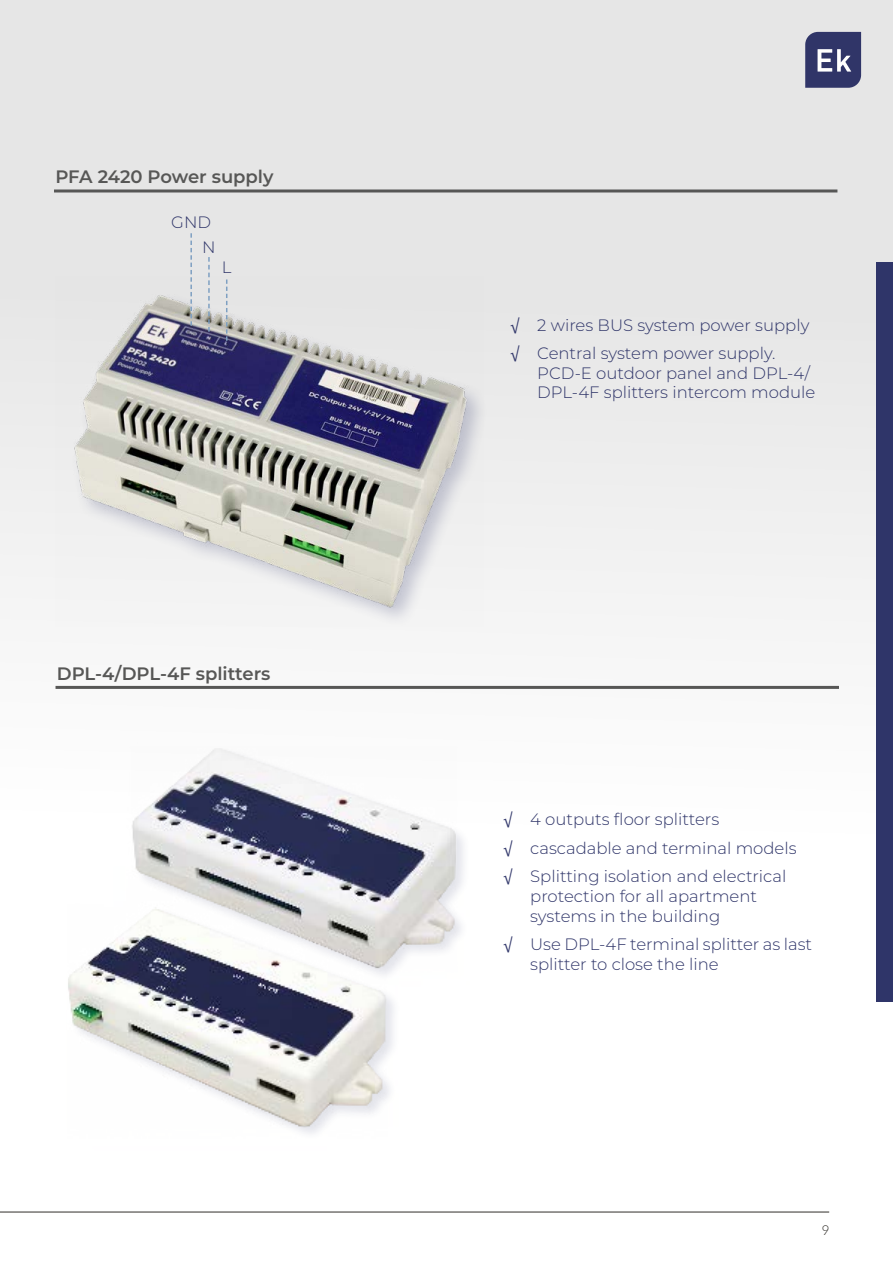
<style>
.page{position:relative;width:893px;height:1263px;background:#fff}
.page>*{position:absolute;margin:0;border:0;box-sizing:border-box;transform-origin:0 0}
.t1{font:600 18px "Montserrat";color:#575756}
.t2{font:300 16.5px/28.3px "Montserrat";color:#2f3569}
.t3{font:300 13.5px "Lato";color:#312e29}
.s1{font-family:"Helvetica Neue LT Std";font-weight:400}
</style>
<div class="page">
<div style="left:0;top:0;width:893px;height:880px;background:linear-gradient(to bottom,#e0e0e0,#fefefe)"></div>
<svg style="left:805px;top:32px;width:56px;height:56px;background:#4c507c"></svg>
<hr style="left:0;top:1212px;width:829px;height:1px;background:#312e29">
<div style="left:876px;top:262px;width:17px;height:739px;background:#2f3569"></div>
<img style="left:55px;top:277px;width:429px;height:349px">
<hr style="left:54px;top:189px;width:783px;height:3px;background:#575756">
<hr style="left:56px;top:686px;width:783px;height:3px;background:#575756">
<svg style="left:190px;top:233px;width:2px;height:93px"></svg>
<svg style="left:208px;top:257px;width:2px;height:75px"></svg>
<svg style="left:226px;top:279px;width:1px;height:62px"></svg>
<img style="left:0;top:701px;width:561px;height:433px">
<p class="t1" style="left:55px;top:164px;width:220px">PFA 2420 Power supply</p>
<p class="t2" style="left:171px;top:209px;width:46px;line-height:25px;text-align:right">GND<br>N</p>
<p class="t2" style="left:222px;top:253px;width:11px">L</p>
<p class="t1" style="left:57px;top:660px;width:215px">DPL-4/DPL-4F splitters</p>
<p class="t2" style="left:510px;top:310px;width:301px"><span class="s1">√</span> 2 wires BUS system power supply <span class="s1">√</span> Central system power supply.</p>
<p class="t2" style="left:537px;top:362px;width:280px;line-height:19.8px">PCD-E outdoor panel and DPL-4/<br>DPL-4F splitters intercom module</p>
<p class="t2" style="left:503px;top:805px;width:295px"><span class="s1">√</span> 4 outputs floor splitters<br><span class="s1">√</span> cascadable and terminal models <span class="s1">√</span> Splitting isolation and electrical</p>
<p class="t2" style="left:530px;top:885px;width:228px;line-height:19.8px">protection for all apartment systems in the building</p>
<p class="t2" style="left:530px;top:933px;width:283px;line-height:19.8px;text-indent:-27px"><span class="s1">√</span> Use DPL-4F terminal splitter as last splitter to close the line</p>
<p class="t3" style="left:821px;top:1222px;width:9px">9</p>
</div>
